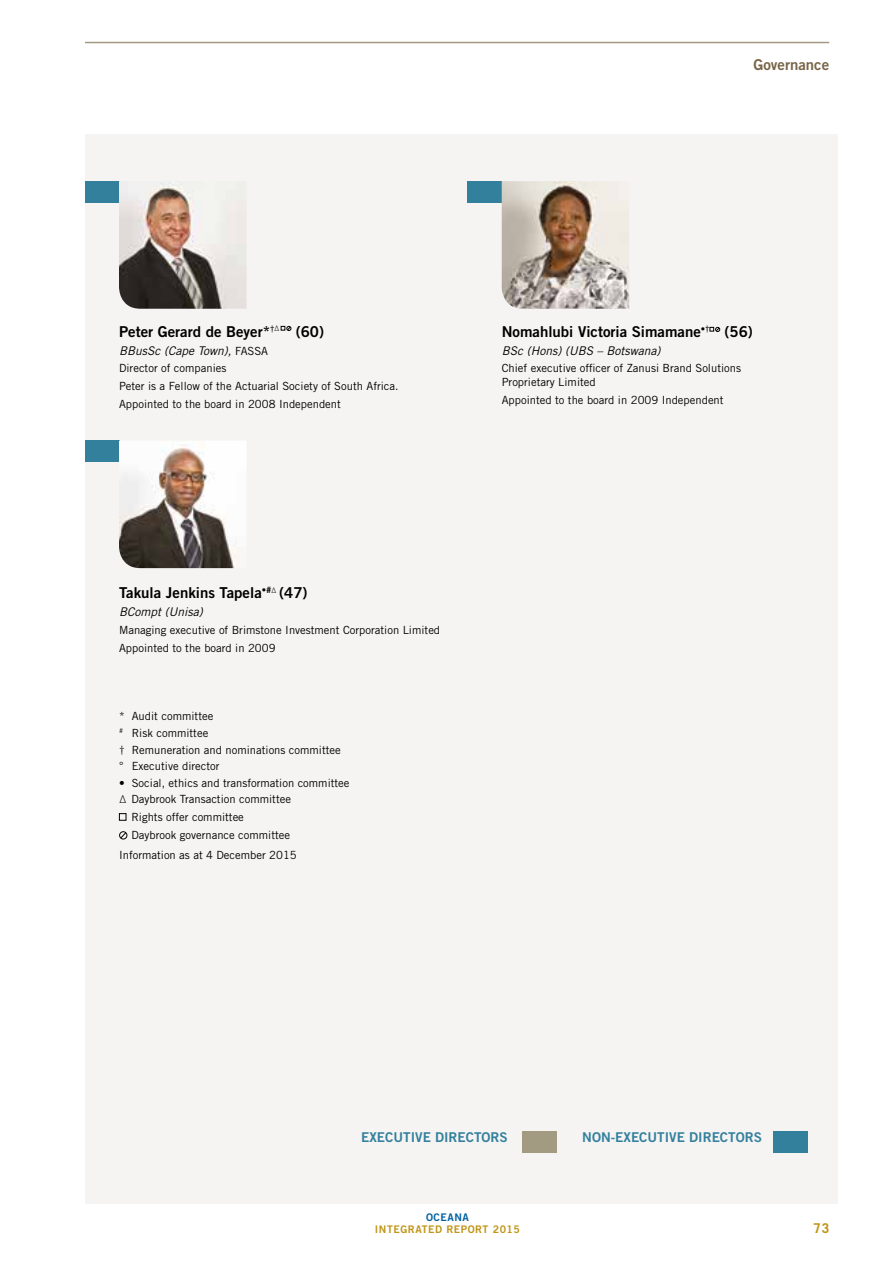
<style>
.page{position:relative;width:893px;height:1263px;background:#fff}
.page>*{position:absolute;margin:0;border:0;box-sizing:border-box;transform-origin:0 0}
.t1{font:15px "Trade Gothic LT Std Bd 2";color:#000}
.t2{font:15px "Trade Gothic LT Std Bd 2";color:#786548}
.t3{font:13.5px "Trade Gothic LT Std Bd 2";color:#33809d}
.t4{font:700 13.5px "Trade Gothic LT Std";color:#c09618}
.t5{font:italic 12px "Trade Gothic LT Std";color:#000}
.t6{font:11.25px/17.7px "Trade Gothic LT Std";color:#000}
.t7{font:10.5px "Trade Gothic LT Std Bd 2";letter-spacing:.05em;color:#c09618}
.t8{font:10.5px "Trade Gothic LT Std Bd 2";letter-spacing:.05em;color:#0061a1}
.s1{font-style:normal;font-size:11.25px}
.s2{font-weight:300;font-size:10.5px}
</style>
<div class="page">
<div style="left:85px;top:134px;width:753px;height:1069px;background:#f6f4f3"></div>
<div style="left:468px;top:181px;width:34px;height:21px;background:#33809d"></div>
<div style="left:85px;top:181px;width:34px;height:21px;background:#33809d"></div>
<div style="left:85px;top:441px;width:34px;height:21px;background:#33809d"></div>
<svg style="left:281px;top:326px;width:10px;height:5px"></svg>
<svg style="left:710px;top:327px;width:10px;height:5px"></svg>
<img style="left:119px;top:181px;width:128px;height:128px">
<img style="left:502px;top:181px;width:127px;height:128px">
<img style="left:119px;top:441px;width:127px;height:127px">
<div style="left:119px;top:831px;width:8px;height:8px;border:1px solid #000;border-radius:50%"></div>
<svg style="left:120px;top:832px;width:7px;height:7px"></svg>
<div style="left:119px;top:813px;width:7px;height:8px;border:1px solid #000"></div>
<div style="left:774px;top:1131px;width:34px;height:22px;background:#33809d"></div>
<div style="left:523px;top:1131px;width:34px;height:22px;background:#a39a82"></div>
<hr style="left:85px;top:42px;width:744px;height:1px;background:#a39a82">
<h1 class="t2" style="left:753px;top:56px;width:77px">Governance</h1>
<h1 class="t1" style="left:119px;top:322px;width:207px">Peter Gerard de Beyer*<sup>†</sup><sup>∆</sup> (60)</h1>
<p class="t5" style="left:119px;top:343px;width:151px">BBusSc (Cape Town), <span class="s1">FASSA</span></p>
<p class="t6" style="left:119px;top:359px;width:281px">Director of companies<br>Peter is a Fellow of the Actuarial Society of South Africa.<br>Appointed to the board in 2008 Independent</p>
<h1 class="t1" style="left:502px;top:322px;width:253px">Nomahlubi Victoria Simamane<sup>•†</sup> (56)</h1>
<p class="t5" style="left:502px;top:343px;width:160px">BSc (Hons) (UBS – Botswana)</p>
<p class="t6" style="left:502px;top:361px;width:241px;line-height:13.5px">Chief executive officer of Zanusi Brand Solutions<br>Proprietary Limited</p>
<p class="t6" style="left:502px;top:391px;width:223px">Appointed to the board in 2009 Independent</p>
<h1 class="t1" style="left:119px;top:584px;width:190px">Takula Jenkins Tapela<sup>•#</sup><sup>∆</sup> (47)</h1>
<p class="t5" style="left:119px;top:604px;width:85px">BCompt (Unisa)</p>
<p class="t6" style="left:119px;top:621px;width:323px">Managing executive of Brimstone Investment Corporation Limited<br>Appointed to the board in 2009</p>
<p class="t6" style="left:119px;top:708px;width:223px;line-height:16.6px">* Audit committee<br><sup>#</sup> Risk committee<br>† Remuneration and nominations committee ° Executive director</p>
<p class="t6" style="left:119px;top:774px;width:232px">• Social, ethics and transformation committee</p>
<p class="t6" style="left:131px;top:790px;width:161px;text-indent:-12px"><span class="s2">∆</span> Daybrook Transaction committee<br>Rights offer committee<br>Daybrook governance committee</p>
<p class="t6" style="left:119px;top:846px;width:179px">Information as at 4 December 2015</p>
<p class="t3" style="left:361px;top:1128px;width:148px">EXECUTIVE DIRECTORS</p>
<p class="t3" style="left:582px;top:1128px;width:181px">NON-EXECUTIVE DIRECTORS</p>
<p class="t8" style="left:426px;top:1211px;width:44px">oceana</p>
<p class="t7" style="left:375px;top:1223px;width:147px">integrated report 2015</p>
<p class="t4" style="left:813px;top:1220px;width:17px">73</p>
</div>
